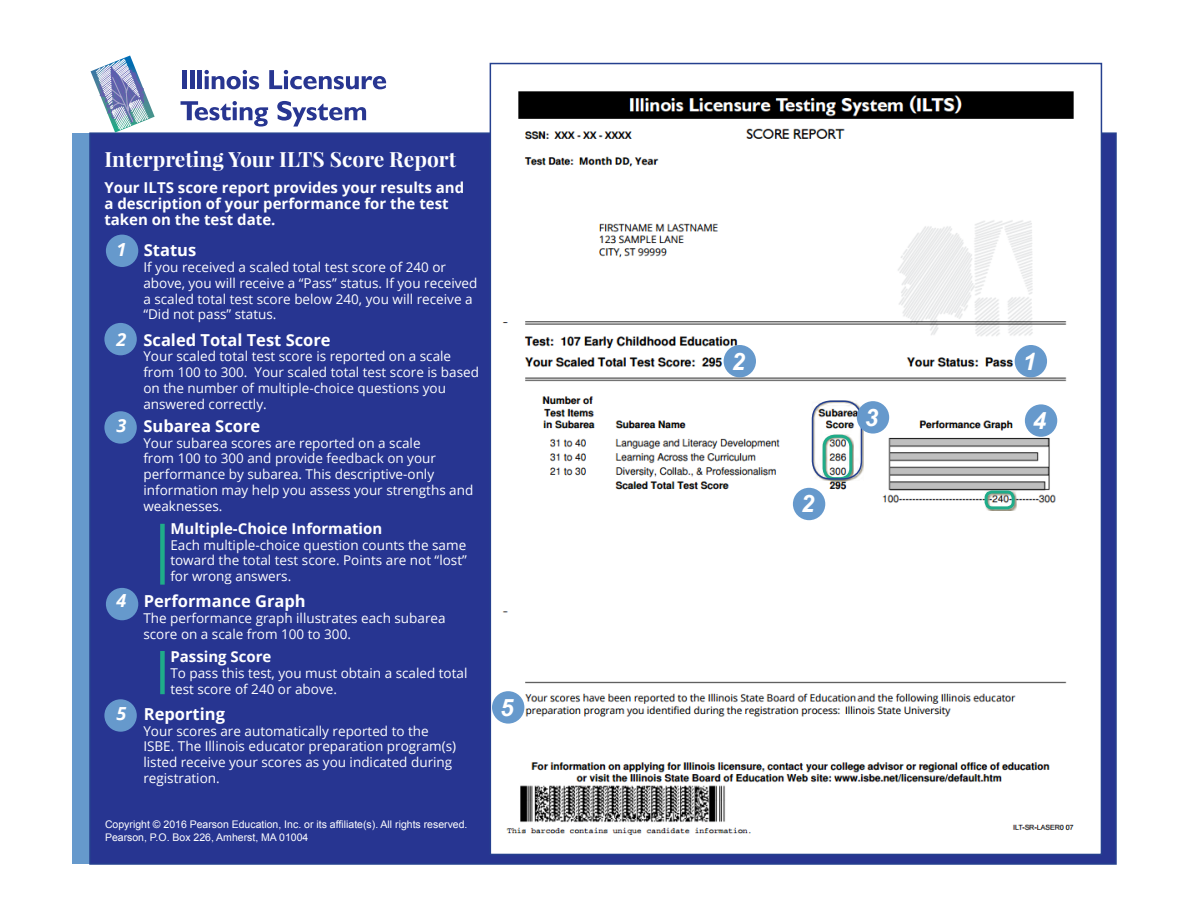
<style>
.page{position:relative;width:1188px;height:918px;background:#fff}
.page>*{position:absolute;margin:0;border:0;box-sizing:border-box;transform-origin:0 0}
.t1{font:italic 700 24px "Arial";color:#fff}
.t2{font:700 21px "Playfair Display";color:#fff}
.t3{font:700 16.5px "Open Sans";color:#fff}
.t4{font:700 15px/15.8px "Open Sans";color:#fff}
.t5{font:13.5px/15.8px "Open Sans";color:#fff}
.t6{font:10.5px "Arial";color:#fff}
.s1{font-style:italic;font-size:18px}
</style>
<div class="page">
<div style="left:72px;top:133px;width:113px;height:731px;background:#69c"></div>
<div style="left:89px;top:132px;width:1028px;height:733px;background:#273591;border:2px solid #25408f"></div>
<svg style="left:91px;top:56px;width:64px;height:77px"></svg>
<div style="left:182px;top:70px;width:5px;height:19px;background:#283691"></div>
<hr style="left:191px;top:70px;width:4px;height:19px;background:#283691">
<hr style="left:198px;top:70px;width:4px;height:19px;background:#283691">
<svg style="left:205px;top:70px;width:54px;height:19px"></svg>
<svg style="left:269px;top:70px;width:117px;height:19px"></svg>
<svg style="left:181px;top:101px;width:87px;height:26px"></svg>
<svg style="left:277px;top:101px;width:89px;height:26px"></svg>
<div style="left:104px;top:699px;width:33px;height:33px;background:#69c;border-radius:50%"></div>
<div style="left:106px;top:588px;width:32px;height:32px;background:#69c;border-radius:50%"></div>
<div style="left:104px;top:411px;width:33px;height:33px;background:#69c;border-radius:50%"></div>
<div style="left:104px;top:323px;width:33px;height:32px;background:#69c;border-radius:50%"></div>
<div style="left:106px;top:235px;width:32px;height:32px;background:#69c;border-radius:50%"></div>
<img style="left:493px;top:91px;width:606px;height:761px">
<svg style="left:985px;top:490px;width:32px;height:21px"></svg>
<div style="left:985px;top:490px;width:30px;height:19px;border:3px solid #1fac89;border-radius:6px"></div>
<div style="left:1015px;top:345px;width:32px;height:32px;background:#69c;border-radius:50%"></div>
<div style="left:160px;top:651px;width:5px;height:43px;background:#1fac89"></div>
<div style="left:160px;top:524px;width:5px;height:61px;background:#1fac89"></div>
<svg style="left:823px;top:481px;width:31px;height:1px"></svg>
<img style="left:812px;top:400px;width:52px;height:81px">
<div style="left:812px;top:400px;width:50px;height:80px;border:2px solid #25408f;border-radius:18px"></div>
<div style="left:724px;top:345px;width:32px;height:32px;background:#69c;border-radius:50%"></div>
<div style="left:492px;top:691px;width:32px;height:33px;background:#69c;border-radius:50%"></div>
<div style="left:1025px;top:404px;width:32px;height:33px;background:#69c;border-radius:50%"></div>
<div style="left:857px;top:401px;width:32px;height:33px;background:#69c;border-radius:50%"></div>
<div style="left:793px;top:488px;width:32px;height:32px;background:#69c;border-radius:50%"></div>
<p class="t2" style="left:104px;top:146px;width:353px">Interpreting Your ILTS Score Report</p>
<p class="t4" style="left:104px;top:180px;width:361px">Your ILTS score report provides your results and a description of your performance for the test taken on the test date.</p>
<p class="t3" style="left:116px;top:239px;width:81px"><span class="s1">1</span> Status</p>
<p class="t5" style="left:143px;top:259px;width:335px">If you received a scaled total test score of 240 or above, you will receive a “Pass” status. If you received a scaled total test score below 240, you will receive a “Did not pass” status.</p>
<p class="t3" style="left:116px;top:328px;width:216px"><span class="s1">2</span> Scaled Total Test Score</p>
<p class="t5" style="left:143px;top:348px;width:337px">Your scaled total test score is reported on a scale from 100 to 300. Your scaled total test score is based on the number of multiple-choice questions you answered correctly.</p>
<p class="t3" style="left:116px;top:414px;width:145px"><span class="s1">3</span> Subarea Score</p>
<p class="t5" style="left:143px;top:434px;width:331px">Your subarea scores are reported on a scale<br>from 100 to 300 and provide feedback on your performance by subarea. This descriptive-only information may help you assess your strengths and weaknesses.</p>
<p class="t4" style="left:170px;top:520px;width:213px">Multiple-Choice Information</p>
<p class="t5" style="left:170px;top:536px;width:298px;text-align:justify">Each multiple-choice question counts the same toward the total test score. Points are not “lost” for wrong answers.</p>
<p class="t3" style="left:116px;top:590px;width:191px"><span class="s1">4</span> Performance Graph</p>
<p class="t5" style="left:143px;top:610px;width:304px">The performance graph illustrates each subarea score on a scale from 100 to 300.</p>
<p class="t4" style="left:170px;top:648px;width:103px">Passing Score</p>
<p class="t5" style="left:170px;top:665px;width:299px">To pass this test, you must obtain a scaled total test score of 240 or above.</p>
<p class="t3" style="left:116px;top:702px;width:110px"><span class="s1">5</span> Reporting</p>
<p class="t5" style="left:143px;top:722px;width:314px">Your scores are automatically reported to the ISBE. The Illinois educator preparation program(s) listed receive your scores as you indicated during registration.</p>
<p class="t6" style="left:105px;top:818px;width:364px">Copyright © 2016 Pearson Education, Inc. or its affiliate(s). All rights reserved.</p>
<p class="t6" style="left:105px;top:830px;width:205px">Pearson, P.O. Box 226, Amherst, MA 01004</p>
<p class="t1" style="left:500px;top:691px;width:15px">5</p>
<p class="t1" style="left:732px;top:345px;width:15px">2</p>
<p class="t1" style="left:1023px;top:345px;width:15px">1</p>
<p class="t1" style="left:801px;top:488px;width:15px">2</p>
<p class="t1" style="left:865px;top:401px;width:15px">3</p>
<p class="t1" style="left:1033px;top:405px;width:15px">4</p>
</div>
